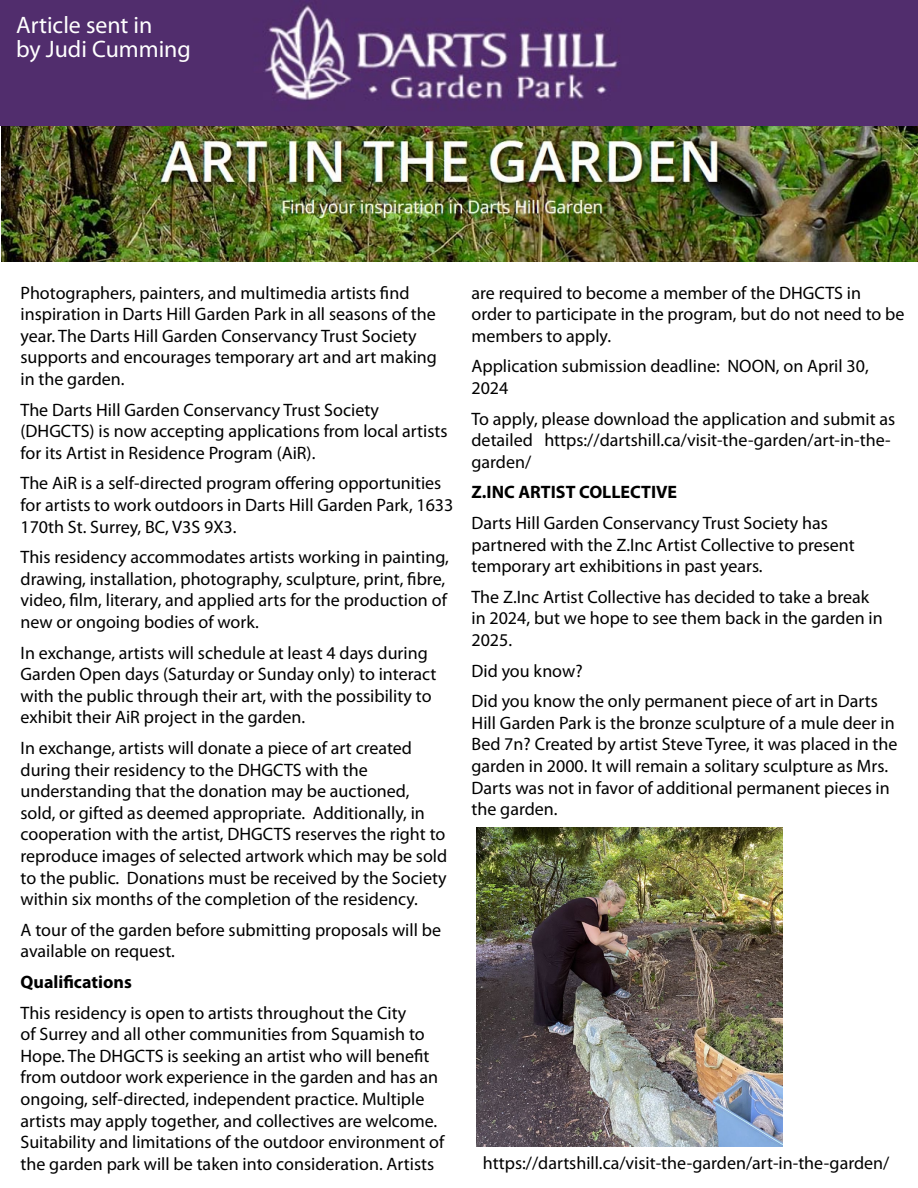
<style>
.page{position:relative;width:918px;height:1188px;background:#fff}
.page>*{position:absolute;margin:0;border:0;box-sizing:border-box;transform-origin:0 0}
.t1{font:23.85px "Myriad Pro";color:#fff}
.t2{font:18px/21.6px "Myriad Pro";color:#000}
.t3{font:700 18px "Myriad Pro";color:#000}
</style>
<div class="page">
<img style="left:1px;top:125px;width:917px;height:136px">
<img style="left:0;top:0;width:918px;height:125px">
<img style="left:476px;top:827px;width:306px;height:320px">
<p class="t1" style="left:16px;top:10px;width:138px">Article sent in</p>
<p class="t1" style="left:16px;top:34px;width:176px">by Judi Cumming</p>
<p class="t2" style="left:21px;top:282px;width:418px">Photographers, painters, and multimedia artists find inspiration in Darts Hill Garden Park in all seasons of the year. The Darts Hill Garden Conservancy Trust Society supports and encourages temporary art and art making in the garden.</p>
<p class="t2" style="left:21px;top:399px;width:429px">The Darts Hill Garden Conservancy Trust Society (DHGCTS) is now accepting applications from local artists for its Artist in Residence Program (AiR).</p>
<p class="t2" style="left:21px;top:472px;width:434px">The AiR is a self-directed program offering opportunities for artists to work outdoors in Darts Hill Garden Park, 1633<br>170th St. Surrey, BC, V3S 9X3.</p>
<p class="t2" style="left:21px;top:546px;width:430px">This residency accommodates artists working in painting, drawing, installation, photography, sculpture, print, fibre, video, film, literary, and applied arts for the production of new or ongoing bodies of work.</p>
<p class="t2" style="left:21px;top:642px;width:417px">In exchange, artists will schedule at least 4 days during Garden Open days (Saturday or Sunday only) to interact with the public through their art, with the possibility to exhibit their AiR project in the garden.</p>
<p class="t2" style="left:21px;top:737px;width:428px">In exchange, artists will donate a piece of art created during their residency to the DHGCTS with the understanding that the donation may be auctioned, sold, or gifted as deemed appropriate. Additionally, in cooperation with the artist, DHGCTS reserves the right to reproduce images of selected artwork which may be sold to the public. Donations must be received by the Society within six months of the completion of the residency.</p>
<p class="t2" style="left:21px;top:919px;width:422px">A tour of the garden before submitting proposals will be available on request.</p>
<p class="t3" style="left:21px;top:970px;width:113px">Qualifications</p>
<p class="t2" style="left:21px;top:1002px;width:425px">This residency is open to artists throughout the City<br>of Surrey and all other communities from Squamish to Hope. The DHGCTS is seeking an artist who will benefit from outdoor work experience in the garden and has an ongoing, self-directed, independent practice. Multiple artists may apply together, and collectives are welcome.<br>Suitability and limitations of the outdoor environment of the garden park will be taken into consideration. Artists</p>
<p class="t2" style="left:472px;top:282px;width:435px">are required to become a member of the DHGCTS in order to participate in the program, but do not need to be members to apply.</p>
<p class="t2" style="left:472px;top:355px;width:399px">Application submission deadline: NOON, on April 30,<br>2024</p>
<p class="t2" style="left:472px;top:408px;width:425px">To apply, please download the application and submit as detailed https://dartshill.ca/visit-the-garden/art-in-the&shy;garden/</p>
<p class="t3" style="left:472px;top:481px;width:207px">Z.INC ARTIST COLLECTIVE</p>
<p class="t2" style="left:472px;top:512px;width:385px">Darts Hill Garden Conservancy Trust Society has partnered with the Z.Inc Artist Collective to present temporary art exhibitions in past years.</p>
<p class="t2" style="left:472px;top:586px;width:413px">The Z.Inc Artist Collective has decided to take a break in 2024, but we hope to see them back in the garden in<br>2025.</p>
<p class="t2" style="left:472px;top:660px;width:113px">Did you know?</p>
<p class="t2" style="left:472px;top:690px;width:428px">Did you know the only permanent piece of art in Darts Hill Garden Park is the bronze sculpture of a mule deer in Bed 7n? Created by artist Steve Tyree, it was placed in the garden in 2000. It will remain a solitary sculpture as Mrs.<br>Darts was not in favor of additional permanent pieces in the garden.</p>
<p class="t2" style="left:483px;top:1152px;width:408px">https://dartshill.ca/visit-the-garden/art-in-the-garden/</p>
</div>
